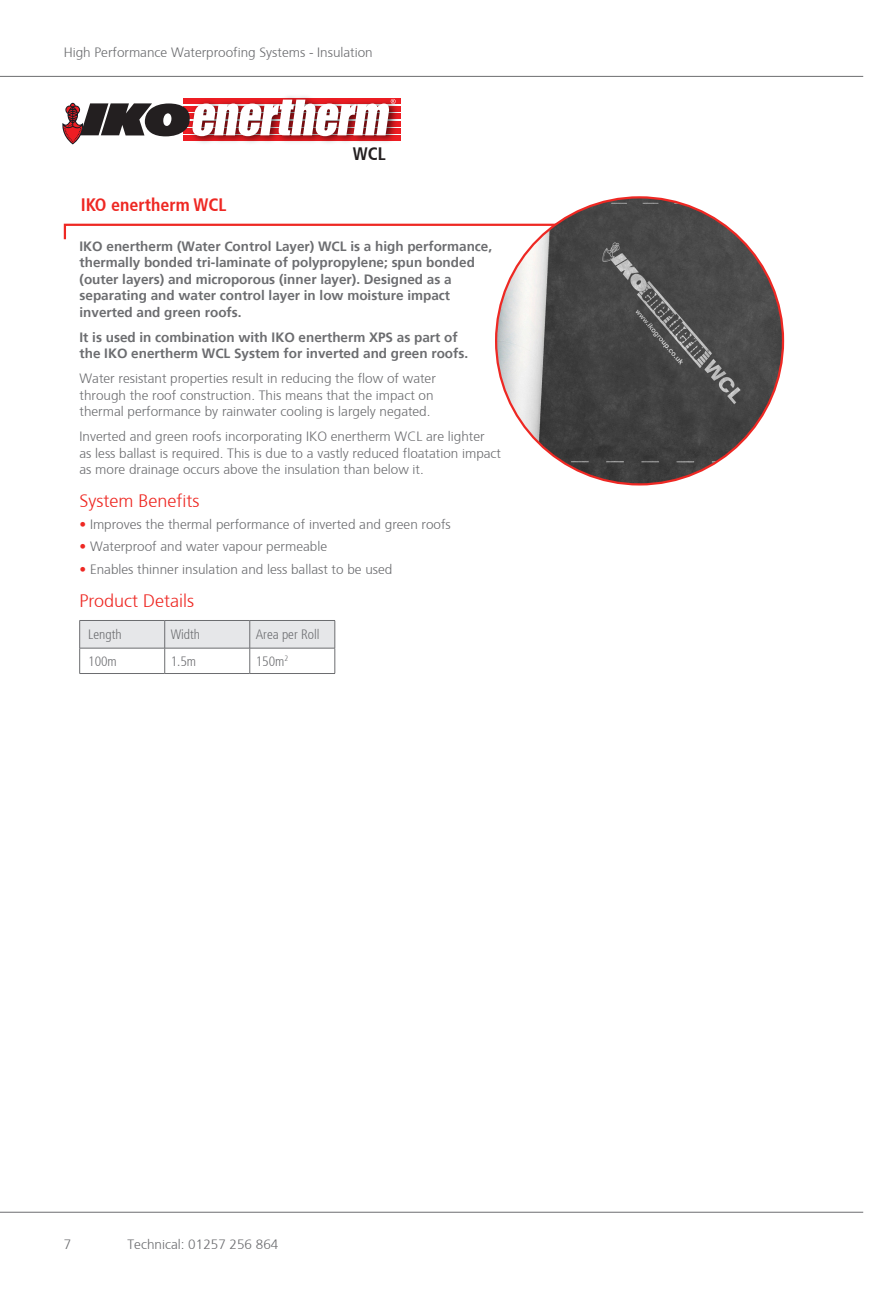
<style>
.page{position:relative;width:876px;height:1289px;background:#fff}
.page>*{position:absolute;margin:0;border:0;box-sizing:border-box;transform-origin:0 0}
.product_title{font:700 condensed 18px "Frutiger 67";color:#ee2823}
.body_text{font:300 18px "Frutiger";color:#ee2823}
.table_contents{font:300 18px "Frutiger 45";color:#ee2823}
.body_text-2{font:700 condensed 18px "Frutiger 67";color:#231f20}
.body_text-3{font:300 13.5px/16.5px "Frutiger";color:#6c6d70}
.body_text_bold{font:700 13.5px/16.5px "Frutiger 65";color:#6c6d70}
.Bullets_9{font:300 13.5px "Frutiger";color:#6c6d70}
.table_contents-2{font:300 condensed 13.5px "Frutiger 47";color:#6c6d70}
.s1{color:#ee2823}
</style>
<div class="page">
<hr style="left:79px;top:673px;width:86px;height:1px;background:#6c6d70">
<hr style="left:165px;top:673px;width:85px;height:1px;background:#6c6d70">
<svg style="left:79px;top:620px;width:257px;height:53px"></svg>
<hr style="left:250px;top:620px;width:85px;height:1px;background:#6c6d70">
<hr style="left:250px;top:648px;width:85px;height:1px;background:#6c6d70">
<hr style="left:250px;top:673px;width:85px;height:1px;background:#6c6d70">
<svg style="left:63px;top:222px;width:495px;height:19px"></svg>
<img style="left:496px;top:197px;width:287px;height:287px;border-radius:143px">
<hr style="left:0;top:1211px;width:863px;height:1px;background:#6c6d70">
<hr style="left:0;top:76px;width:863px;height:1px;background:#6c6d70">
<div style="left:183px;top:98px;width:217px;height:6px;background:#ee1d23"></div>
<img style="left:284px;top:96px;width:117px;height:45px">
<svg style="left:62px;top:99px;width:334px;height:45px"></svg>
<p class="body_text-3" style="left:64px;top:43px;width:311px">High Performance Waterproofing Systems - Insulation</p>
<p class="body_text-2" style="left:353px;top:143px;width:34px">WCL</p>
<p class="product_title" style="left:81px;top:194px;width:147px">IKO enertherm WCL</p>
<p class="body_text_bold" style="left:80px;top:238px;width:414px">IKO enertherm (Water Control Layer) WCL is a high performance, thermally bonded tri-laminate of polypropylene; spun bonded (outer layers) and microporous (inner layer). Designed as a separating and water control layer in low moisture impact inverted and green roofs.</p>
<p class="body_text_bold" style="left:80px;top:329px;width:390px">It is used in combination with IKO enertherm XPS as part of the IKO enertherm WCL System for inverted and green roofs.</p>
<p class="body_text-3" style="left:80px;top:369px;width:358px">Water resistant properties result in reducing the flow of water through the roof construction. This means that the impact on thermal performance by rainwater cooling is largely negated.</p>
<p class="body_text-3" style="left:80px;top:427px;width:423px">Inverted and green roofs incorporating IKO enertherm WCL are lighter<br>as less ballast is required. This is due to a vastly reduced floatation impact as more drainage occurs above the insulation than below it.</p>
<p class="body_text" style="left:80px;top:488px;width:121px">System Benefits</p>
<p class="Bullets_9" style="left:80px;top:515px;width:373px"><span class="s1">•</span> Improves the thermal performance of inverted and green roofs</p>
<p class="Bullets_9" style="left:80px;top:537px;width:249px"><span class="s1">•</span> Waterproof and water vapour permeable</p>
<p class="Bullets_9" style="left:80px;top:559px;width:314px"><span class="s1">•</span> Enables thinner insulation and less ballast to be used</p>
<p class="table_contents" style="left:80px;top:591px;width:116px">Product Details</p>
<p class="table_contents-2" style="left:88px;top:627px;width:35px">Length</p>
<p class="table_contents-2" style="left:171px;top:627px;width:31px">Width</p>
<p class="table_contents-2" style="left:256px;top:627px;width:65px">Area per Roll</p>
<p class="table_contents-2" style="left:88px;top:653px;width:30px">100m</p>
<p class="table_contents-2" style="left:171px;top:653px;width:27px">1.5m</p>
<p class="table_contents-2" style="left:256px;top:653px;width:34px">150m<sup>2</sup></p>
<p class="body_text-3" style="left:64px;top:1235px;width:9px">7</p>
<p class="body_text-3" style="left:128px;top:1235px;width:152px">Technical: 01257 256 864</p>
</div>
